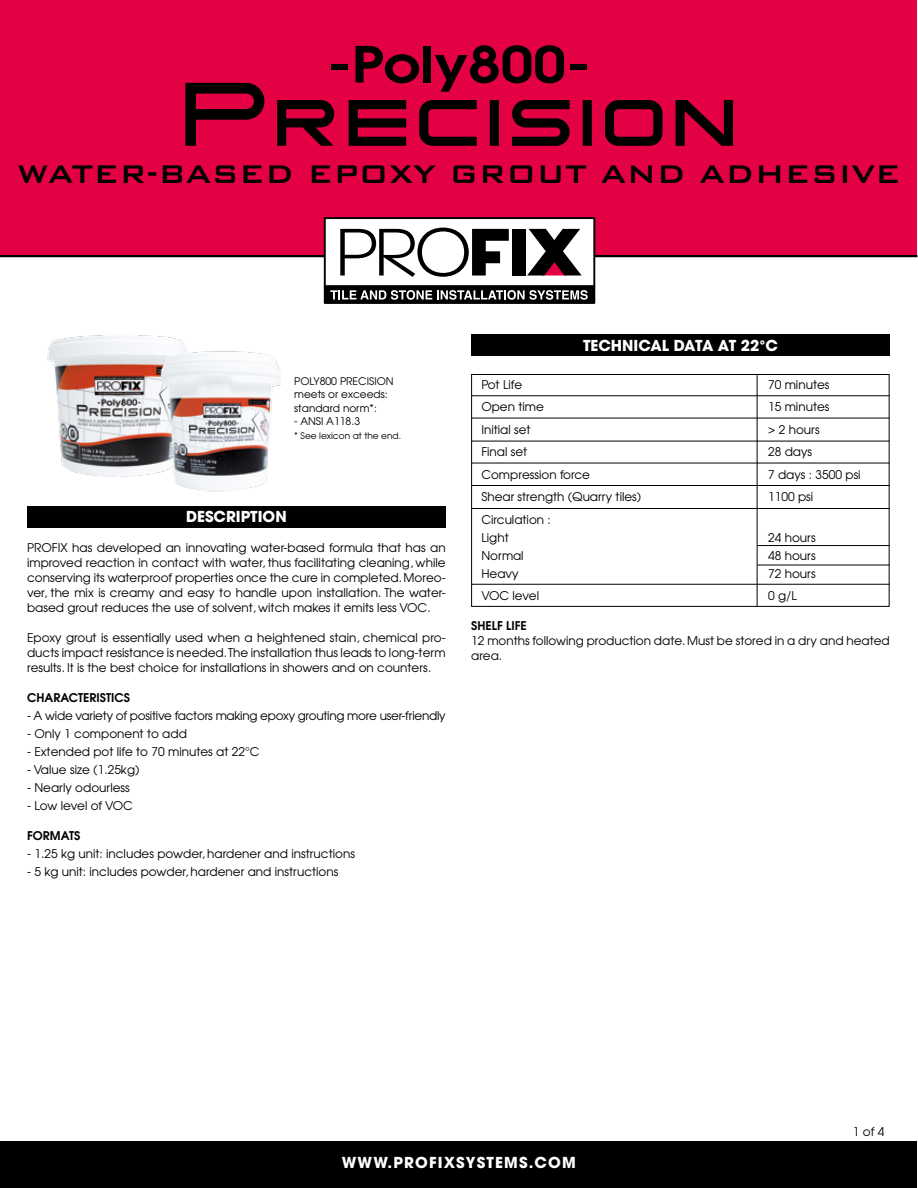
<style>
.page{position:relative;width:918px;height:1188px;background:#fff}
.page>*{position:absolute;margin:0;border:0;box-sizing:border-box;transform-origin:0 0}
.t1{font:600 49.5px "Avant Garde";color:#000;scale:1.18 1}
.t2{font:500 34.05px "Bank Gothic BT";letter-spacing:.005em;color:#000}
.t3{font:700 15px "Avant Garde";color:#fff}
.t4{font:700 15px "Avant Garde";letter-spacing:.075em;color:#fff}
.t5{font:12px/22.5px "Avant Garde";color:#000}
.t6{font:12px "Avant Garde";letter-spacing:-.02em;color:#000}
.t7{font:600 12px "Avant Garde";color:#000}
.t8{font:10.5px/13.5px "Avant Garde";color:#000}
.t9{font:9px "Avant Garde";color:#000}
</style>
<div class="page">
<div style="left:0;top:0;width:917px;height:256px;background:#e30043"></div>
<hr style="left:0;top:255px;width:917px;height:2px;background:#000">
<div style="left:0;top:1141px;width:917px;height:47px;background:#000"></div>
<svg style="left:185px;top:83px;width:548px;height:63px"></svg>
<div style="left:325px;top:218px;width:269px;height:68px;background:#fff"></div>
<div style="left:324px;top:217px;width:271px;height:70px;border:2px solid #000"></div>
<svg style="left:340px;top:228px;width:169px;height:49px"></svg>
<div style="left:512px;top:229px;width:14px;height:47px;background:#000"></div>
<svg style="left:527px;top:229px;width:55px;height:47px"></svg>
<div style="left:325px;top:286px;width:269px;height:17px;background:#000"></div>
<div style="left:324px;top:285px;width:271px;height:19px;border:2px solid #000"></div>
<svg style="left:330px;top:290px;width:258px;height:10px"></svg>
<img style="left:47px;top:335px;width:234px;height:157px">
<div style="left:471px;top:335px;width:419px;height:21px;background:#000"></div>
<div style="left:27px;top:506px;width:418px;height:22px;background:#000"></div>
<div style="left:471px;top:374px;width:419px;height:233px;border:1px solid #000"></div>
<hr style="left:472px;top:395px;width:418px;height:1px;background:#000">
<hr style="left:472px;top:418px;width:418px;height:1px;background:#000">
<hr style="left:472px;top:441px;width:418px;height:1px;background:#000">
<hr style="left:472px;top:463px;width:418px;height:1px;background:#000">
<hr style="left:472px;top:485px;width:418px;height:1px;background:#000">
<hr style="left:472px;top:508px;width:418px;height:1px;background:#000">
<hr style="left:472px;top:584px;width:418px;height:1px;background:#000">
<hr style="left:757px;top:545px;width:133px;height:1px;background:#000">
<hr style="left:757px;top:565px;width:133px;height:1px;background:#000">
<hr style="left:757px;top:375px;width:1px;height:231px;background:#000">
<h1 class="t1" style="left:327px;top:32px;width:225px">-Poly800-</h1>
<h2 class="t2" style="left:17px;top:156px;width:885px">WATER-BASED EPOXY GROUT AND ADHESIVE</h2>
<p class="t8" style="left:294px;top:374px;width:101px">POLY800 PRECISION meets or exceeds: standard norm*:</p>
<p class="t8" style="left:294px;top:415px;width:67px">- ANSI A118.3</p>
<p class="t9" style="left:294px;top:430px;width:109px">* See lexicon at the end.</p>
<p class="t3" style="left:186px;top:507px;width:102px">DESCRIPTION</p>
<p class="t5" style="left:27px;top:540px;width:420px;line-height:15px;text-align:justify">PROFIX has developed an innovating water-based formula that has an improved reaction in contact with water, thus facilitating cleaning, while conserving its waterproof properties once the cure in completed. Moreo&shy;ver, the mix is creamy and easy to handle upon installation. The water&shy;based grout reduces the use of solvent, witch makes it emits less VOC.</p>
<p class="t5" style="left:27px;top:630px;width:420px;line-height:15px;text-align:justify">Epoxy grout is essentially used when a heightened stain, chemical pro&shy;ducts impact resistance is needed. The installation thus leads to long-term results. It is the best choice for installations in showers and on counters.</p>
<p class="t7" style="left:27px;top:690px;width:104px">CHARACTERISTICS</p>
<p class="t6" style="left:27px;top:708px;width:420px">- A wide variety of positive factors making epoxy grouting more user-friendly</p>
<p class="t5" style="left:27px;top:722px;width:161px">- Only 1 component to add</p>
<p class="t5" style="left:27px;top:740px;width:234px">- Extended pot life to 70 minutes at 22°C</p>
<p class="t5" style="left:27px;top:758px;width:114px">- Value size (1.25kg)</p>
<p class="t5" style="left:27px;top:776px;width:104px">- Nearly odourless</p>
<p class="t5" style="left:27px;top:794px;width:107px">- Low level of VOC</p>
<p class="t7" style="left:27px;top:828px;width:55px">FORMATS</p>
<p class="t5" style="left:27px;top:842px;width:329px">- 1.25 kg unit: includes powder, hardener and instructions</p>
<p class="t5" style="left:27px;top:860px;width:313px">- 5 kg unit: includes powder, hardener and instructions</p>
<p class="t3" style="left:583px;top:336px;width:196px">TECHNICAL DATA AT 22°C</p>
<p class="t5" style="left:481px;top:373px;width:162px">Pot Life<br>Open time<br>Initial set<br>Final set<br>Compression force<br>Shear strength (Quarry tiles)<br>Circulation :</p>
<p class="t5" style="left:481px;top:528px;width:44px;line-height:18px">Light<br>Normal<br>Heavy</p>
<p class="t5" style="left:481px;top:584px;width:59px">VOC level</p>
<p class="t5" style="left:768px;top:373px;width:94px">70 minutes<br>15 minutes<br>&gt; 2 hours<br>28 days<br>7 days : 3500 psi<br>1100 psi</p>
<p class="t5" style="left:768px;top:528px;width:49px;line-height:18px;text-align:justify">24 hours 48 hours 72 hours</p>
<p class="t5" style="left:768px;top:584px;width:30px">0 g/L</p>
<p class="t7" style="left:471px;top:618px;width:57px">SHELF LIFE</p>
<p class="t5" style="left:471px;top:633px;width:420px;line-height:15px">12 months following production date. Must be stored in a dry and heated area.</p>
<p class="t5" style="left:853px;top:1121px;width:33px">1 of 4</p>
<p class="t4" style="left:342px;top:1153px;width:236px">WWW.PROFIXSYSTEMS.COM</p>
</div>
